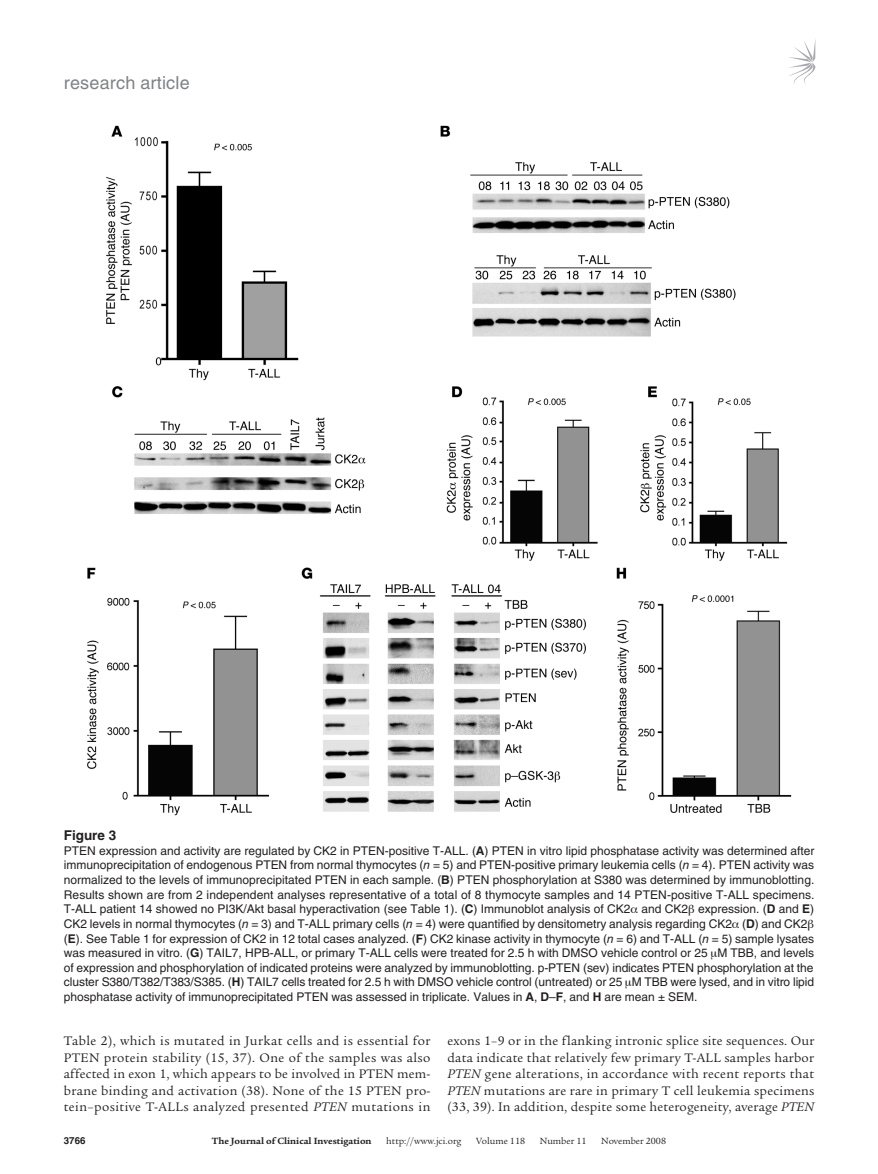
<style>
.page{position:relative;width:878px;height:1174px;background:#fff}
.page>*{position:absolute;margin:0;border:0;box-sizing:border-box;transform-origin:0 0}
.t1{font:18px "Helvetica LT Std";letter-spacing:.01em;color:#808285}
.t2{font:13.5px/16.5px "Legacy Serif Std";letter-spacing:.02em;color:#231f20;text-align:justify}
.t3{font:700 13.5px "Helvetica LT Std";color:#231f20}
.t4{font:12px/14.7px "Helvetica LT Std";color:#231f20}
.t5{font:9.75px "Legacy Serif Std";color:#231f20}
.t6{font:700 9.75px "Legacy Serif Std";color:#231f20}
.t7{font:700 9.75px "Helvetica LT Std";color:#231f20}
.s1{font-weight:700}
.s2{font-style:italic}
</style>
<div class="page">
<svg style="left:789px;top:41px;width:26px;height:44px"></svg>
<img style="left:87px;top:125px;width:705px;height:691px">
<h1 class="t1" style="left:64px;top:72px;width:127px">research article</h1>
<p class="t3" style="left:64px;top:827px;width:54px">Figure 3</p>
<p class="t4" style="left:64px;top:843px;width:752px">PTEN expression and activity are regulated by CK2 in PTEN-positive T-ALL. (<span class="s1">A</span>) PTEN in vitro lipid phosphatase activity was determined after immunoprecipitation of endogenous PTEN from normal thymocytes (<span class="s2">n</span> = 5) and PTEN-positive primary leukemia cells (<span class="s2">n</span> = 4). PTEN activity was normalized to the levels of immunoprecipitated PTEN in each sample. (<span class="s1">B</span>) PTEN phosphorylation at S380 was determined by immunoblotting.<br>Results shown are from 2 independent analyses representative of a total of 8 thymocyte samples and 14 PTEN-positive T-ALL specimens.<br>T-ALL patient 14 showed no PI3K/Akt basal hyperactivation (see Table 1). (<span class="s1">C</span>) Immunoblot analysis of CK2 and CK2 expression. (<span class="s1">D</span> and <span class="s1">E</span>)<br>CK2 levels in normal thymocytes (<span class="s2">n</span> = 3) and T-ALL primary cells (<span class="s2">n</span> = 4) were quantified by densitometry analysis regarding CK2 (<span class="s1">D</span>) and CK2 (<span class="s1">E</span>). See Table 1 for expression of CK2 in 12 total cases analyzed. (<span class="s1">F</span>) CK2 kinase activity in thymocyte (<span class="s2">n</span> = 6) and T-ALL (<span class="s2">n</span> = 5) sample lysates was measured in vitro. (<span class="s1">G</span>) TAIL7, HPB-ALL, or primary T-ALL cells were treated for 2.5 h with DMSO vehicle control or 25 M TBB, and levels of expression and phosphorylation of indicated proteins were analyzed by immunoblotting. p-PTEN (sev) indicates PTEN phosphorylation at the cluster S380/T382/T383/S385. (<span class="s1">H</span>) TAIL7 cells treated for 2.5 h with DMSO vehicle control (untreated) or 25 M TBB were lysed, and in vitro lipid phosphatase activity of immunoprecipitated PTEN was assessed in triplicate. Values in <span class="s1">A</span>, <span class="s1">D</span>–<span class="s1">F</span>, and <span class="s1">H</span> are mean ± SEM.</p>
<p class="t2" style="left:64px;top:1032px;width:368px">Table 2), which is mutated in Jurkat cells and is essential for PTEN protein stability (15, 37). One of the samples was also affected in exon 1, which appears to be involved in PTEN mem&shy;brane binding and activation (38). None of the 15 PTEN pro&shy;tein–positive T-ALLs analyzed presented <span class="s2">PTEN</span> mutations in</p>
<p class="t2" style="left:447px;top:1032px;width:368px">exons 1–9 or in the flanking intronic splice site sequences. Our data indicate that relatively few primary T-ALL samples harbor <span class="s2">PTEN</span> gene alterations, in accordance with recent reports that <span class="s2">PTEN</span> mutations are rare in primary T cell leukemia specimens (33, 39). In addition, despite some heterogeneity, average <span class="s2">PTEN</span></p>
<p class="t7" style="left:64px;top:1134px;width:23px">3766</p>
<p class="t6" style="left:212px;top:1135px;width:161px">The Journal of Clinical Investigation</p>
<p class="t5" style="left:386px;top:1135px;width:77px">http://www.jci.org</p>
<p class="t5" style="left:476px;top:1135px;width:50px">Volume 118</p>
<p class="t5" style="left:540px;top:1135px;width:48px">Number 11</p>
<p class="t5" style="left:601px;top:1135px;width:66px">November 2008</p>
</div>
